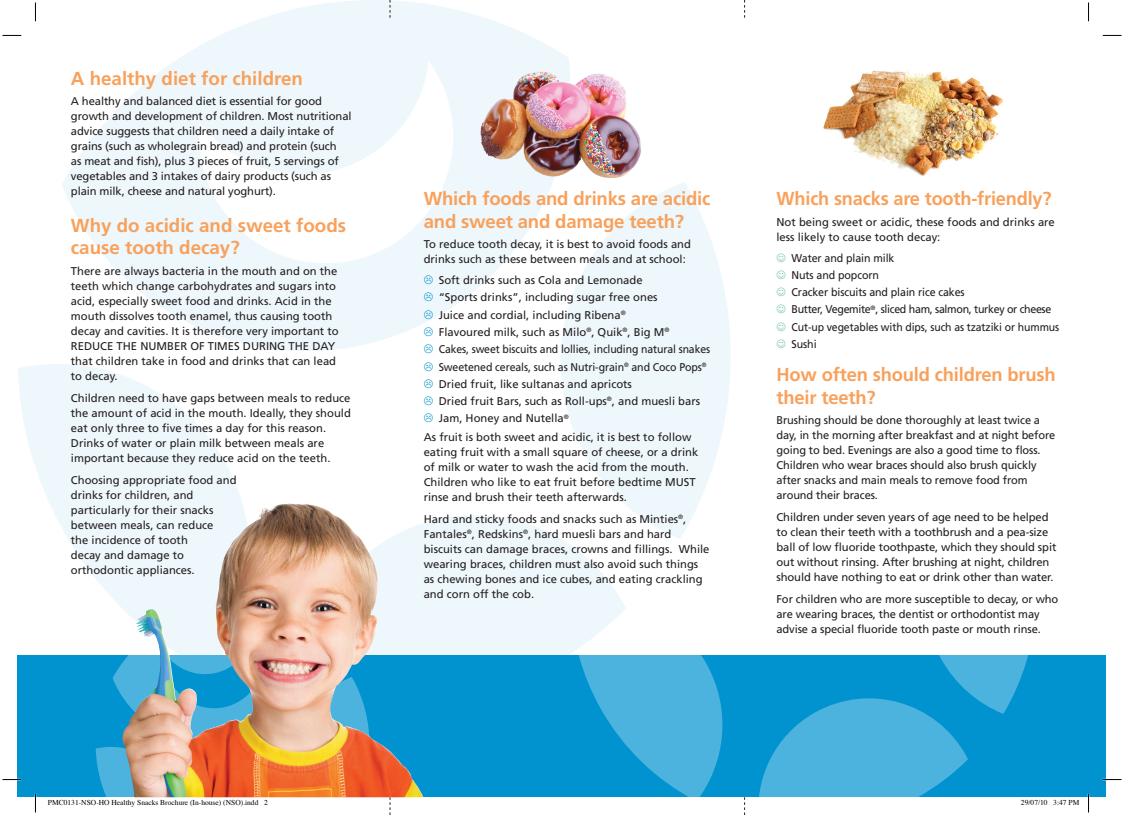
<style>
.page{position:relative;width:1124px;height:815px;background:#fff}
.page>*{position:absolute;margin:0;border:0;box-sizing:border-box;transform-origin:0 0}
.t1{font:700 18.75px/22.5px "Frutiger";letter-spacing:-.01em;color:#f8a15c}
.t2{font:11.25px/15px "Frutiger";color:#231f20}
.t3{font:11.25px/17.2px "Frutiger";color:#231f20;scale:.95 1}
.t4{font:7.5px "Times";color:#000}
</style>
<div class="page">
<svg style="left:18px;top:364px;width:224px;height:292px;fill:#eef7fb"></svg>
<svg style="left:423px;top:515px;width:203px;height:141px;background:#eef7fb"></svg>
<svg style="left:533px;top:182px;width:197px;height:357px;fill:#eef7fb"></svg>
<svg style="left:62px;top:0;width:518px;height:389px;fill:#eef7fb"></svg>
<div style="left:18px;top:656px;width:1088px;height:141px;background:#0093d0"></div>
<svg style="left:579px;top:656px;width:144px;height:141px"></svg>
<img style="left:463px;top:68px;width:189px;height:125px">
<img style="left:823px;top:70px;width:180px;height:106px">
<svg style="left:389px;top:0;width:1px;height:18px"></svg>
<svg style="left:744px;top:0;width:1px;height:18px"></svg>
<svg style="left:389px;top:797px;width:1px;height:18px"></svg>
<svg style="left:744px;top:797px;width:1px;height:18px"></svg>
<img style="left:121px;top:504px;width:302px;height:293px">
<svg style="left:3px;top:35px;width:18px;height:1px"></svg>
<svg style="left:1102px;top:35px;width:19px;height:1px"></svg>
<svg style="left:3px;top:779px;width:18px;height:1px"></svg>
<svg style="left:1102px;top:779px;width:19px;height:1px"></svg>
<svg style="left:35px;top:3px;width:1px;height:18px"></svg>
<svg style="left:35px;top:794px;width:1px;height:18px"></svg>
<svg style="left:1088px;top:3px;width:1px;height:18px"></svg>
<svg style="left:1087px;top:794px;width:2px;height:18px"></svg>
<img style="left:95px;top:656px;width:274px;height:142px">
<svg style="left:759px;top:656px;width:269px;height:141px"></svg>
<svg style="left:424px;top:276px;width:20px;height:9px"></svg>
<svg style="left:424px;top:293px;width:20px;height:9px"></svg>
<svg style="left:424px;top:310px;width:20px;height:10px"></svg>
<svg style="left:424px;top:327px;width:20px;height:10px"></svg>
<svg style="left:424px;top:345px;width:20px;height:9px"></svg>
<svg style="left:424px;top:362px;width:20px;height:10px"></svg>
<svg style="left:424px;top:379px;width:20px;height:10px"></svg>
<h1 class="t1" style="left:71px;top:67px;width:234px">A healthy diet for children</h1>
<p class="t2" style="left:71px;top:94px;width:282px">A healthy and balanced diet is essential for good growth and development of children. Most nutritional advice suggests that children need a daily intake of grains (such as wholegrain bread) and protein (such<br>as meat and fish), plus 3 pieces of fruit, 5 servings of vegetables and 3 intakes of dairy products (such as plain milk, cheese and natural yoghurt).</p>
<h1 class="t1" style="left:71px;top:214px;width:277px">Why do acidic and sweet foods cause tooth decay?</h1>
<p class="t2" style="left:71px;top:263px;width:269px">There are always bacteria in the mouth and on the teeth which change carbohydrates and sugars into acid, especially sweet food and drinks. Acid in the mouth dissolves tooth enamel, thus causing tooth decay and cavities. It is therefore very important to REDUCE THE NUMBER OF TIMES DURING THE DAY that children take in food and drinks that can lead to decay.</p>
<p class="t2" style="left:71px;top:390px;width:281px">Children need to have gaps between meals to reduce the amount of acid in the mouth. Ideally, they should eat only three to five times a day for this reason.<br>Drinks of water or plain milk between meals are important because they reduce acid on the teeth.</p>
<p class="t2" style="left:71px;top:473px;width:167px">Choosing appropriate food and drinks for children, and particularly for their snacks between meals, can reduce<br>the incidence of tooth<br>decay and damage to orthodontic appliances.</p>
<h1 class="t1" style="left:423px;top:188px;width:288px">Which foods and drinks are acidic and sweet and damage teeth?</h1>
<p class="t2" style="left:423px;top:237px;width:269px">To reduce tooth decay, it is best to avoid foods and drinks such as these between meals and at school:</p>
<p class="t2" style="left:438px;top:272px;width:273px;line-height:17.2px">Soft drinks such as Cola and Lemonade<br>“Sports drinks”, including sugar free ones<br>Juice and cordial, including Ribena<sup>®<br></sup>Flavoured milk, such as Milo<sup>®</sup>, Quik<sup>®</sup>, Big M<sup>®<br></sup>Cakes, sweet biscuits and lollies, including natural snakes Sweetened cereals, such as Nutri-grain<sup>®</sup> and Coco Pops<sup>® </sup>Dried fruit, like sultanas and apricots<br>Dried fruit Bars, such as Roll-ups<sup>®</sup>, and muesli bars Jam, Honey and Nutella<sup>®</sup></p>
<p class="t2" style="left:423px;top:430px;width:276px">As fruit is both sweet and acidic, it is best to follow eating fruit with a small square of cheese, or a drink of milk or water to wash the acid from the mouth.<br>Children who like to eat fruit before bedtime MUST rinse and brush their teeth afterwards.</p>
<p class="t2" style="left:423px;top:512px;width:287px">Hard and sticky foods and snacks such as Minties<sup>®</sup>, Fantales<sup>®</sup>, Redskins<sup>®</sup>, hard muesli bars and hard biscuits can damage braces, crowns and fillings. While wearing braces, children must also avoid such things as chewing bones and ice cubes, and eating crackling and corn off the cob.</p>
<h1 class="t1" style="left:776px;top:188px;width:276px">Which snacks are tooth-friendly?</h1>
<p class="t2" style="left:776px;top:214px;width:280px">Not being sweet or acidic, these foods and drinks are less likely to cause tooth decay:</p>
<p class="t3" style="left:791px;top:249px;width:283px">Water and plain milk<br>Nuts and popcorn<br>Cracker biscuits and plain rice cakes<br>Butter, Vegemite<sup>®</sup>, sliced ham, salmon, turkey or cheese<br>Cut-up vegetables with dips, such as tzatziki or hummus<br>Sushi</p>
<h1 class="t1" style="left:776px;top:363px;width:280px">How often should children brush their teeth?</h1>
<p class="t2" style="left:776px;top:413px;width:280px">Brushing should be done thoroughly at least twice a day, in the morning after breakfast and at night before going to bed. Evenings are also a good time to floss.<br>Children who wear braces should also brush quickly after snacks and main meals to remove food from around their braces.</p>
<p class="t2" style="left:776px;top:510px;width:281px">Children under seven years of age need to be helped to clean their teeth with a toothbrush and a pea-size ball of low fluoride toothpaste, which they should spit out without rinsing. After brushing at night, children should have nothing to eat or drink other than water.</p>
<p class="t2" style="left:776px;top:592px;width:283px">For children who are more susceptible to decay, or who are wearing braces, the dentist or orthodontist may advise a special fluoride tooth paste or mouth rinse.</p>
<p class="t4" style="left:48px;top:795px;width:221px">PMC0131-NSO-HO Healthy Snacks Brochure (In-house) (NSO).indd 2</p>
<p class="t4" style="left:1020px;top:795px;width:60px">29/07/10 3:47 PM</p>
</div>
